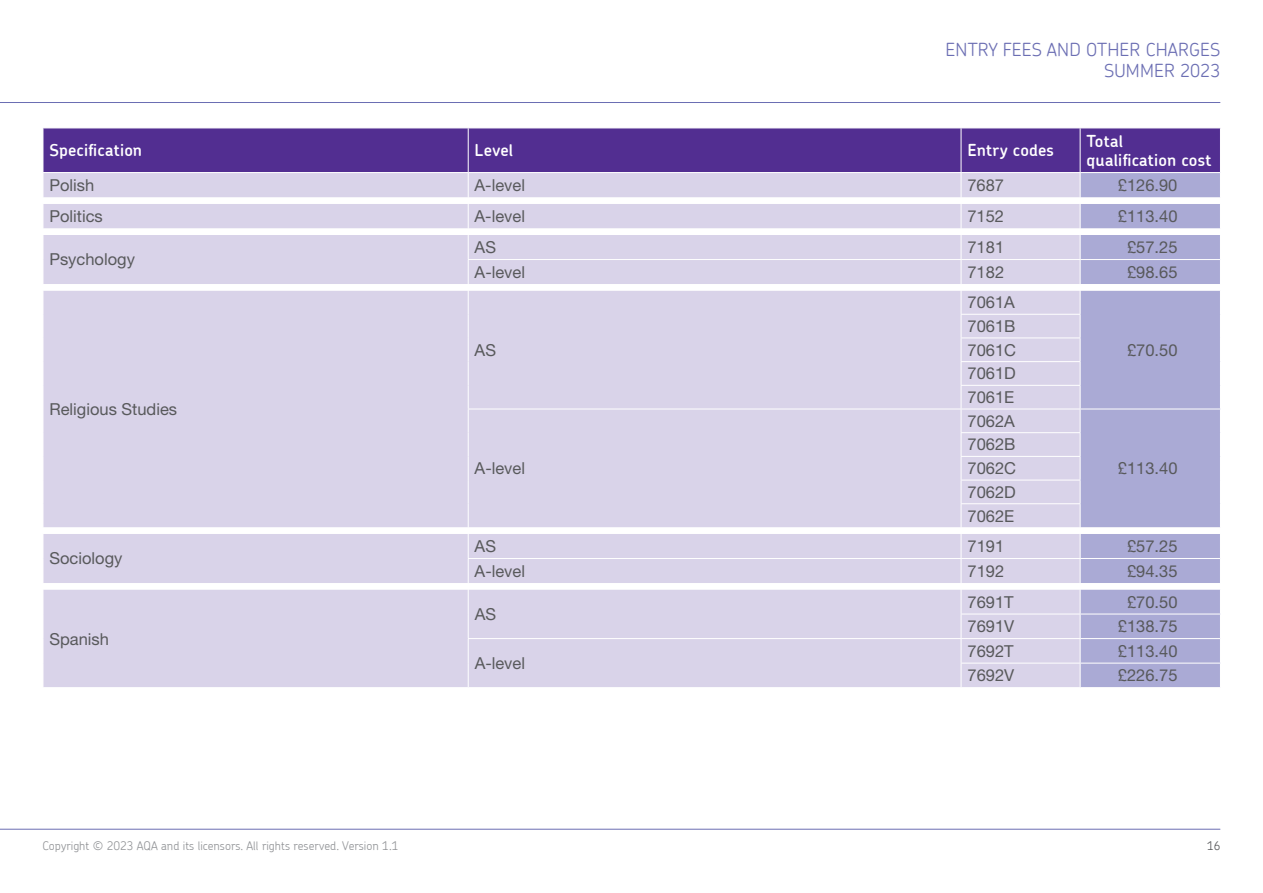
<style>
.page{position:relative;width:1263px;height:893px;background:#fff}
.page>*{position:absolute;margin:0;border:0;box-sizing:border-box;transform-origin:0 0}
.t1{font:300 18px/21px "AQA Chevin Pro";letter-spacing:.005em;color:#6b6eb3;text-align:right}
.t2{font:16.5px/23.7px "Helvetica Neue LT Std";color:#58595b;text-align:justify}
.t3{font:600 16.5px/19.5px "AQA Chevin Pro";letter-spacing:.01em;color:#fff}
.t4{font:300 12px "AQA Chevin Pro";color:#939598}
.t5{font:300 12px "AQA Chevin Pro";color:#58595b}
</style>
<div class="page">
<hr style="left:0;top:829px;width:1220px;height:1px;background:#6b6eb3">
<hr style="left:0;top:102px;width:1220px;height:1px;background:#6b6eb3">
<div style="left:44px;top:129px;width:1176px;height:43px;background:#522e91"></div>
<div style="left:44px;top:173px;width:1036px;height:514px;background:#d9d3e9"></div>
<div style="left:1081px;top:173px;width:139px;height:514px;background:#aaaad5"></div>
<svg style="left:44px;top:197px;width:1176px;height:392px;background:#d7d2e8"></svg>
<hr style="left:468px;top:128px;width:1px;height:44px;background:#fff">
<hr style="left:961px;top:128px;width:1px;height:44px;background:#fff">
<hr style="left:1080px;top:128px;width:1px;height:44px;background:#fff">
<hr style="left:468px;top:259px;width:493px;height:1px;background:#fff">
<hr style="left:961px;top:259px;width:119px;height:1px;background:#fff">
<hr style="left:1080px;top:259px;width:141px;height:1px;background:#fff">
<hr style="left:961px;top:314px;width:119px;height:1px;background:#fff">
<hr style="left:961px;top:338px;width:119px;height:1px;background:#fff">
<hr style="left:961px;top:361px;width:119px;height:1px;background:#fff">
<hr style="left:961px;top:385px;width:119px;height:1px;background:#fff">
<hr style="left:468px;top:409px;width:493px;height:1px;background:#fff">
<hr style="left:961px;top:409px;width:119px;height:1px;background:#fff">
<hr style="left:1080px;top:409px;width:141px;height:1px;background:#fff">
<hr style="left:961px;top:432px;width:119px;height:1px;background:#fff">
<hr style="left:961px;top:456px;width:119px;height:1px;background:#fff">
<hr style="left:961px;top:480px;width:119px;height:1px;background:#fff">
<hr style="left:961px;top:503px;width:119px;height:1px;background:#fff">
<hr style="left:468px;top:558px;width:493px;height:1px;background:#fff">
<hr style="left:961px;top:558px;width:119px;height:1px;background:#fff">
<hr style="left:1080px;top:558px;width:141px;height:1px;background:#fff">
<hr style="left:961px;top:614px;width:119px;height:1px;background:#fff">
<hr style="left:1080px;top:614px;width:141px;height:1px;background:#fff">
<hr style="left:468px;top:638px;width:493px;height:1px;background:#fff">
<hr style="left:961px;top:638px;width:119px;height:1px;background:#fff">
<hr style="left:1080px;top:638px;width:141px;height:1px;background:#fff">
<hr style="left:961px;top:663px;width:119px;height:1px;background:#fff">
<hr style="left:1080px;top:663px;width:141px;height:1px;background:#fff">
<svg style="left:468px;top:173px;width:1px;height:514px"></svg>
<svg style="left:960px;top:173px;width:2px;height:514px"></svg>
<svg style="left:1080px;top:173px;width:1px;height:514px"></svg>
<svg style="left:43px;top:173px;width:1px;height:514px"></svg>
<p class="t1" style="left:946px;top:38px;width:276px">ENTRY FEES AND OTHER CHARGES<br>SUMMER 2023</p>
<p class="t3" style="left:49px;top:140px;width:94px">Specification</p>
<p class="t3" style="left:475px;top:140px;width:40px">Level</p>
<p class="t3" style="left:967px;top:140px;width:88px">Entry codes</p>
<p class="t3" style="left:1086px;top:131px;width:126px">Total qualification cost</p>
<p class="t2" style="left:49px;top:173px;width:46px">Polish</p>
<p class="t2" style="left:475px;top:173px;width:52px">A-level</p>
<p class="t2" style="left:967px;top:173px;width:38px">7687</p>
<p class="t2" style="left:1118px;top:173px;width:61px">£126.90</p>
<p class="t2" style="left:49px;top:204px;width:55px">Politics</p>
<p class="t2" style="left:475px;top:204px;width:52px">A-level</p>
<p class="t2" style="left:967px;top:204px;width:38px">7152</p>
<p class="t2" style="left:1118px;top:204px;width:61px">£113.40</p>
<p class="t2" style="left:49px;top:247px;width:87px">Psychology</p>
<p class="t2" style="left:475px;top:235px;width:23px">AS</p>
<p class="t2" style="left:967px;top:235px;width:38px">7181</p>
<p class="t2" style="left:1127px;top:235px;width:52px">£57.25</p>
<p class="t2" style="left:475px;top:260px;width:52px">A-level</p>
<p class="t2" style="left:967px;top:260px;width:38px">7182</p>
<p class="t2" style="left:1127px;top:260px;width:52px">£98.65</p>
<p class="t2" style="left:49px;top:397px;width:129px">Religious Studies</p>
<p class="t2" style="left:49px;top:546px;width:75px">Sociology</p>
<p class="t2" style="left:49px;top:627px;width:61px">Spanish</p>
<p class="t2" style="left:475px;top:338px;width:23px">AS</p>
<p class="t2" style="left:475px;top:456px;width:52px">A-level</p>
<p class="t2" style="left:967px;top:290px;width:49px">7061A</p>
<p class="t2" style="left:967px;top:314px;width:50px">7061B 7061C 7061D 7061E</p>
<p class="t2" style="left:967px;top:409px;width:49px">7062A</p>
<p class="t2" style="left:967px;top:432px;width:50px">7062B 7062C 7062D 7062E</p>
<p class="t2" style="left:1127px;top:338px;width:52px">£70.50</p>
<p class="t2" style="left:1118px;top:456px;width:61px">£113.40</p>
<p class="t2" style="left:475px;top:534px;width:23px">AS</p>
<p class="t2" style="left:967px;top:534px;width:38px">7191</p>
<p class="t2" style="left:1127px;top:534px;width:52px">£57.25</p>
<p class="t2" style="left:475px;top:559px;width:52px">A-level</p>
<p class="t2" style="left:967px;top:559px;width:38px">7192</p>
<p class="t2" style="left:1127px;top:559px;width:52px">£94.35</p>
<p class="t2" style="left:475px;top:602px;width:23px">AS</p>
<p class="t2" style="left:475px;top:651px;width:52px">A-level</p>
<p class="t2" style="left:967px;top:590px;width:48px">7691T</p>
<p class="t2" style="left:1127px;top:590px;width:52px">£70.50</p>
<p class="t2" style="left:967px;top:614px;width:48px">7691V</p>
<p class="t2" style="left:1118px;top:614px;width:61px">£138.75</p>
<p class="t2" style="left:967px;top:639px;width:48px">7692T</p>
<p class="t2" style="left:1118px;top:639px;width:61px">£113.40</p>
<p class="t2" style="left:967px;top:663px;width:48px">7692V</p>
<p class="t2" style="left:1118px;top:663px;width:61px">£226.75</p>
<p class="t4" style="left:43px;top:838px;width:357px">Copyright © 2023 AQA and its licensors. All rights reserved. Version 1.1</p>
<p class="t5" style="left:1207px;top:838px;width:15px">16</p>
</div>
